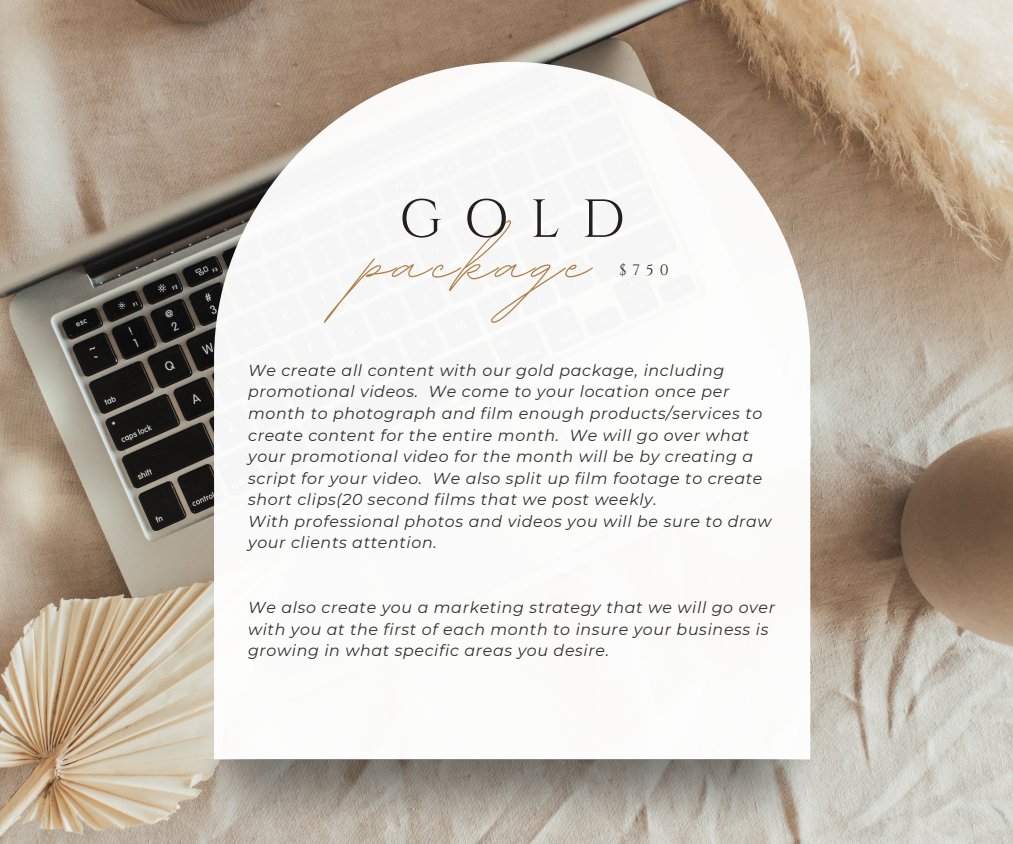
<style>
.page{position:relative;width:1013px;height:844px;background:#fff}
.page>*{position:absolute;margin:0;border:0;box-sizing:border-box;transform-origin:0 0}
.t1{font:111.88px "BD Script";letter-spacing:.035em;color:#b08047}
.t2{font:53.5px "Cinzel";color:#231f20}
.t3{font:italic 15.88px/21.5px "Montserrat";letter-spacing:.04em;color:#2e2e2e}
.t4{font:15px "Cinzel";color:#231f20}
</style>
<div class="page">
<img style="left:0;top:0;width:1012px;height:844px">
<svg style="left:214px;top:62px;width:596px;height:697px"></svg>
<img style="left:149px;top:759px;width:690px;height:82px">
<p class="t2" style="left:399px;top:185px;width:227px">GOLD</p>
<p class="t1" style="left:363px;top:189px;width:228px">package</p>
<p class="t4" style="left:619px;top:261px;width:51px">$750</p>
<p class="t3" style="left:248px;top:359px;width:516px">We create all content with our gold package, including promotional videos. We come to your location once per month to photograph and film enough products/services to create content for the entire month. We will go over what your promotional video for the month will be by creating a script for your video. We also split up film footage to create short clips(20 second films that we post weekly.</p>
<p class="t3" style="left:248px;top:510px;width:525px">With professional photos and videos you will be sure to draw your clients attention.</p>
<p class="t3" style="left:248px;top:596px;width:528px">We also create you a marketing strategy that we will go over with you at the first of each month to insure your business is growing in what specific areas you desire.</p>
</div>
